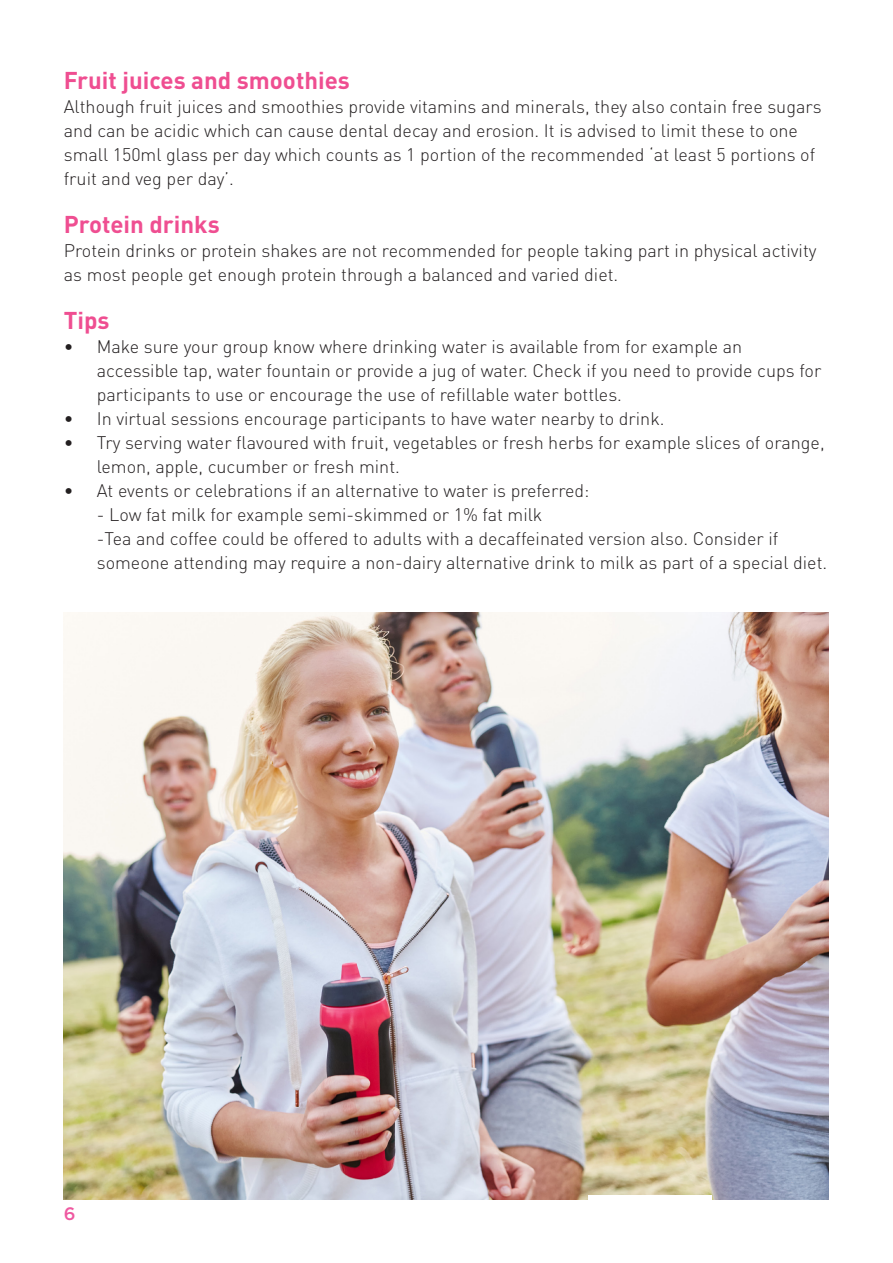
<style>
.page{position:relative;width:893px;height:1263px;background:#fff}
.page>*{position:absolute;margin:0;border:0;box-sizing:border-box;transform-origin:0 0}
.t1{font:700 24px "DIN";color:#ef4e91}
.t2{font:300 18px/24px "DIN";color:#231f20}
.t3{font:500 18px "Gotham";color:#ef59a1}
</style>
<div class="page">
<img style="left:64px;top:612px;width:765px;height:587px">
<div style="left:588px;top:1195px;width:124px;height:24px;background:#fff"></div>
<p class="t1" style="left:64px;top:65px;width:288px">Fruit juices and smoothies</p>
<p class="t2" style="left:64px;top:95px;width:759px">Although fruit juices and smoothies provide vitamins and minerals, they also contain free sugars and can be acidic which can cause dental decay and erosion. It is advised to limit these to one small 150ml glass per day which counts as 1 portion of the recommended ‘at least 5 portions of fruit and veg per day’.</p>
<p class="t1" style="left:64px;top:209px;width:157px">Protein drinks</p>
<p class="t2" style="left:64px;top:239px;width:754px">Protein drinks or protein shakes are not recommended for people taking part in physical activity as most people get enough protein through a balanced and varied diet.</p>
<p class="t1" style="left:64px;top:305px;width:47px">Tips</p>
<p class="t2" style="left:97px;top:335px;width:726px;text-indent:-33px">• Make sure your group know where drinking water is available from for example an accessible tap, water fountain or provide a jug of water. Check if you need to provide cups for participants to use or encourage the use of refillable water bottles.</p>
<p class="t2" style="left:64px;top:407px;width:602px">• In virtual sessions encourage participants to have water nearby to drink.</p>
<p class="t2" style="left:97px;top:431px;width:729px;text-indent:-33px">• Try serving water flavoured with fruit, vegetables or fresh herbs for example slices of orange, lemon, apple, cucumber or fresh mint.</p>
<p class="t2" style="left:64px;top:479px;width:527px">• At events or celebrations if an alternative to water is preferred:</p>
<p class="t2" style="left:97px;top:503px;width:447px">- Low fat milk for example semi-skimmed or 1% fat milk</p>
<p class="t2" style="left:97px;top:527px;width:732px">-Tea and coffee could be offered to adults with a decaffeinated version also. Consider if someone attending may require a non-dairy alternative drink to milk as part of a special diet.</p>
<p class="t3" style="left:64px;top:1203px;width:13px">6</p>
</div>
